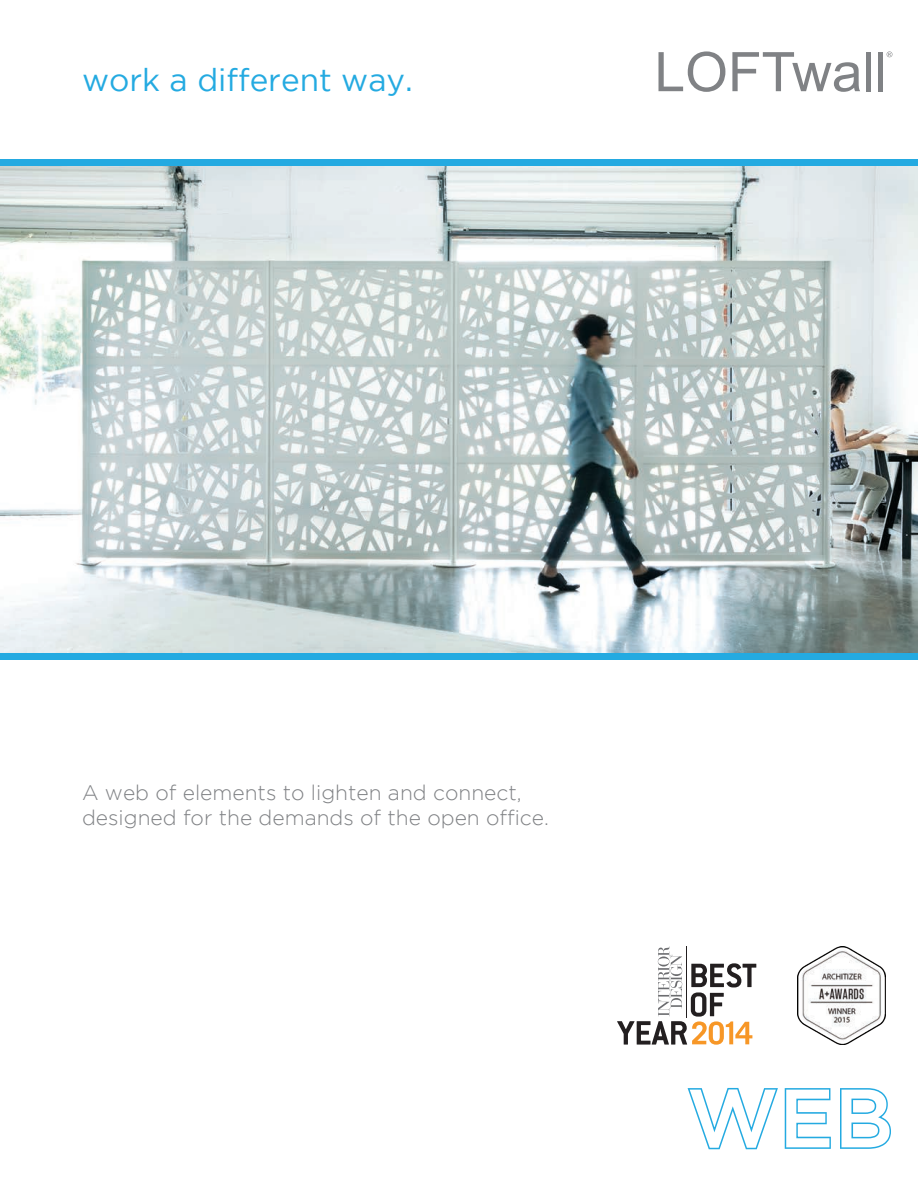
<style>
.page{position:relative;width:918px;height:1188px;background:#fff}
.page>*{position:absolute;margin:0;border:0;box-sizing:border-box;transform-origin:0 0}
.t1{font:500 82.5px "Gotham";color:#fff}
.t2{font:31.5px "Gotham";color:#24aae1}
.t3{font:300 21px "Gotham";color:#808285}
</style>
<div class="page">
<img style="left:0;top:166px;width:918px;height:487px">
<svg style="left:687px;top:1087px;width:144px;height:63px"></svg>
<svg style="left:840px;top:1088px;width:51px;height:61px"></svg>
<div style="left:0;top:159px;width:918px;height:7px;background:#24aae1"></div>
<div style="left:0;top:653px;width:918px;height:7px;background:#24aae1"></div>
<svg style="left:617px;top:946px;width:139px;height:99px"></svg>
<hr style="left:686px;top:947px;width:1px;height:71px;background:#231f20">
<svg style="left:658px;top:51px;width:67px;height:41px"></svg>
<svg style="left:732px;top:52px;width:128px;height:40px"></svg>
<div style="left:866px;top:52px;width:5px;height:39px;background:#808285"></div>
<div style="left:878px;top:52px;width:5px;height:39px;background:#808285"></div>
<svg style="left:887px;top:51px;width:5px;height:6px"></svg>
<img style="left:797px;top:946px;width:88px;height:99px">
<p class="t2" style="left:82px;top:62px;width:332px">work a different way.</p>
<p class="t3" style="left:82px;top:781px;width:441px">A web of elements to lighten and connect,</p>
<p class="t3" style="left:82px;top:807px;width:469px">designed for the demands of the open office.</p>
<p class="t1" style="left:687px;top:1071px;width:208px">WEB</p>
</div>
